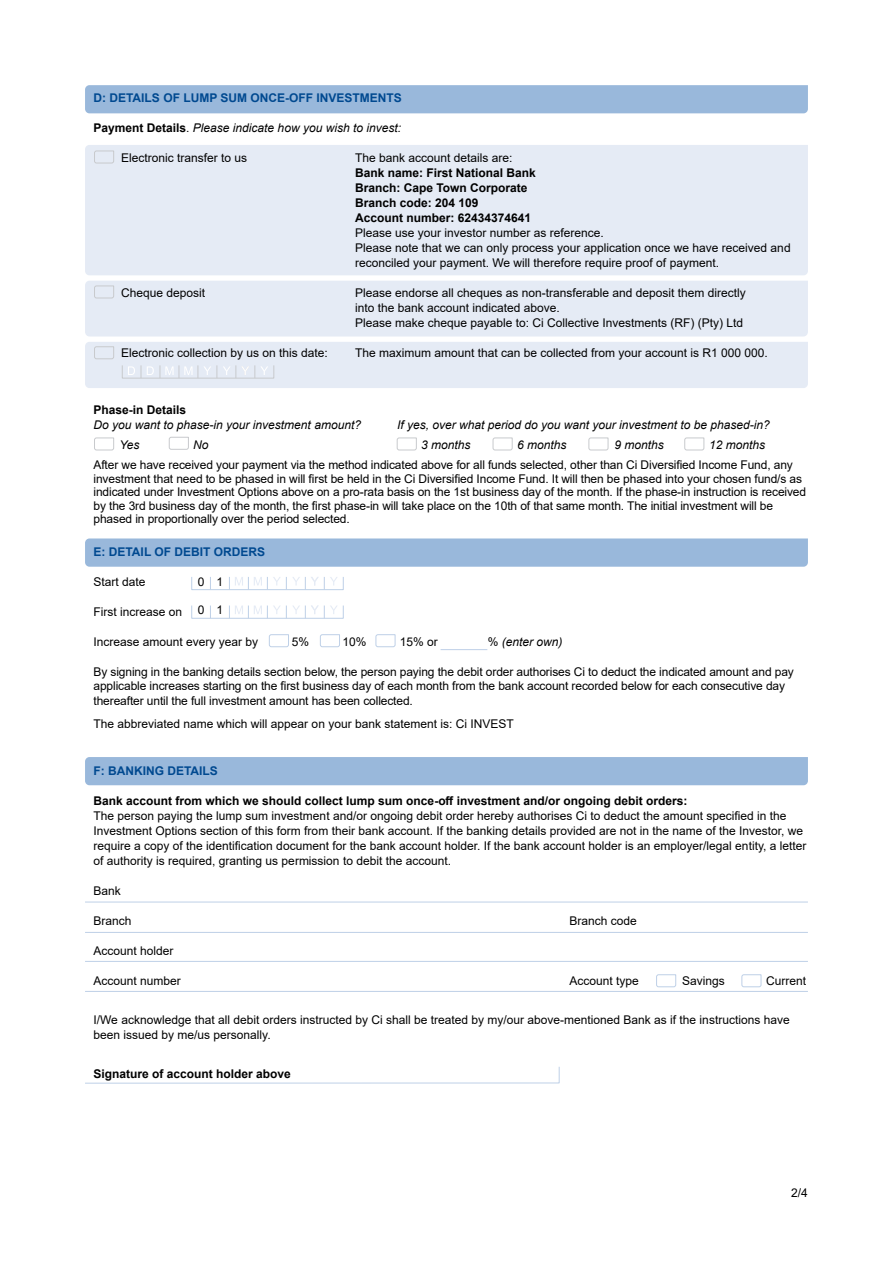
<style>
.page{position:relative;width:893px;height:1263px;background:#fff}
.page>*{position:absolute;margin:0;border:0;box-sizing:border-box;transform-origin:0 0}
.t1{font:12px/15px "Arial";color:#000}
.t2{font:700 12px/15px "Arial";color:#000}
.t3{font:italic 12px "Arial";color:#000}
.t4{font:700 12px "Arial";color:#004990}
.s1{font-weight:700;font-style:normal}
.s2{font-style:normal}
</style>
<div class="page">
<div style="left:85px;top:85px;width:723px;height:28px;background:#99b8db"></div>
<div style="left:85px;top:538px;width:723px;height:29px;background:#99b8db"></div>
<div style="left:85px;top:145px;width:723px;height:130px;background:#e5ebf5"></div>
<svg style="left:94px;top:150px;width:20px;height:14px"></svg>
<div style="left:85px;top:281px;width:723px;height:55px;background:#e5ebf5"></div>
<div style="left:85px;top:342px;width:723px;height:46px;background:#e5ebf5"></div>
<svg style="left:94px;top:437px;width:20px;height:14px"></svg>
<svg style="left:168px;top:436px;width:21px;height:14px"></svg>
<svg style="left:396px;top:437px;width:21px;height:14px"></svg>
<svg style="left:588px;top:437px;width:21px;height:14px"></svg>
<svg style="left:492px;top:437px;width:21px;height:14px"></svg>
<svg style="left:684px;top:437px;width:21px;height:14px"></svg>
<div style="left:191px;top:576px;width:153px;height:14px;border:1px solid #bed0e7"></div>
<div style="left:191px;top:605px;width:153px;height:14px;border:1px solid #bed0e7"></div>
<svg style="left:229px;top:577px;width:109px;height:13px"></svg>
<svg style="left:229px;top:605px;width:109px;height:13px"></svg>
<svg style="left:269px;top:634px;width:20px;height:13px"></svg>
<svg style="left:320px;top:634px;width:20px;height:13px"></svg>
<svg style="left:375px;top:634px;width:21px;height:13px"></svg>
<hr style="left:441px;top:649px;width:46px;height:1px;background:#bed0e7">
<div style="left:85px;top:757px;width:723px;height:28px;background:#99b8db"></div>
<hr style="left:85px;top:902px;width:723px;height:1px;background:#bed0e7">
<hr style="left:85px;top:932px;width:723px;height:1px;background:#bed0e7">
<hr style="left:85px;top:961px;width:723px;height:1px;background:#bed0e7">
<hr style="left:85px;top:991px;width:723px;height:1px;background:#bed0e7">
<svg style="left:85px;top:1067px;width:475px;height:17px"></svg>
<svg style="left:656px;top:974px;width:20px;height:13px"></svg>
<svg style="left:741px;top:974px;width:21px;height:13px"></svg>
<p class="t4" style="left:94px;top:89px;width:310px">D: DETAILS OF LUMP SUM ONCE-OFF INVESTMENTS</p>
<p class="t3" style="left:94px;top:120px;width:309px"><span class="s1">Payment Details</span><span class="s2">.</span> Please indicate how you wish to invest:</p>
<p class="t1" style="left:121px;top:150px;width:128px">Electronic transfer to us</p>
<p class="t1" style="left:355px;top:150px;width:159px">The bank account details are:</p>
<p class="t2" style="left:355px;top:165px;width:182px">Bank name: First National Bank<br>Branch: Cape Town Corporate<br>Branch code: 204 109<br>Account number: 62434374641</p>
<p class="t1" style="left:355px;top:225px;width:437px">Please use your investor number as reference.<br>Please note that we can only process your application once we have received and reconciled your payment. We will therefore require proof of payment.</p>
<p class="t1" style="left:121px;top:285px;width:86px">Cheque deposit</p>
<p class="t1" style="left:355px;top:285px;width:392px">Please endorse all cheques as non-transferable and deposit them directly into the bank account indicated above.<br>Please make cheque payable to: Ci Collective Investments (RF) (Pty) Ltd</p>
<p class="t1" style="left:121px;top:345px;width:208px">Electronic collection by us on this date:</p>
<p class="t1" style="left:355px;top:345px;width:414px">The maximum amount that can be collected from your account is R1 000 000.</p>
<p class="t2" style="left:94px;top:403px;width:94px">Phase-in Details</p>
<p class="t3" style="left:94px;top:417px;width:269px">Do you want to phase-in your investment amount?</p>
<p class="t3" style="left:397px;top:417px;width:374px">If yes, over what period do you want your investment to be phased-in?</p>
<p class="t3" style="left:120px;top:437px;width:22px">Yes</p>
<p class="t3" style="left:193px;top:437px;width:17px">No</p>
<p class="t3" style="left:421px;top:437px;width:51px">3 months</p>
<p class="t3" style="left:517px;top:437px;width:51px">6 months</p>
<p class="t3" style="left:615px;top:437px;width:51px">9 months</p>
<p class="t3" style="left:709px;top:437px;width:58px">12 months</p>
<p class="t1" style="left:94px;top:458px;width:714px;line-height:13.5px">After we have received your payment via the method indicated above for all funds selected, other than Ci Diversified Income Fund, any investment that need to be phased in will first be held in the Ci Diversified Income Fund. It will then be phased into your chosen fund/s as indicated under Investment Options above on a pro-rata basis on the 1st business day of the month. If the phase-in instruction is received by the 3rd business day of the month, the first phase-in will take place on the 10th of that same month. The initial investment will be phased in proportionally over the period selected.</p>
<p class="t4" style="left:94px;top:543px;width:173px">E: DETAIL OF DEBIT ORDERS</p>
<p class="t1" style="left:94px;top:574px;width:54px">Start date</p>
<p class="t1" style="left:94px;top:604px;width:90px">First increase on</p>
<p class="t1" style="left:94px;top:634px;width:166px">Increase amount every year by</p>
<p class="t1" style="left:292px;top:634px;width:19px">5%</p>
<p class="t1" style="left:342px;top:634px;width:26px">10%</p>
<p class="t1" style="left:400px;top:634px;width:40px">15% or</p>
<p class="t3" style="left:488px;top:634px;width:76px"><span class="s2">%</span> (enter own)</p>
<p class="t1" style="left:94px;top:664px;width:702px">By signing in the banking details section below, the person paying the debit order authorises Ci to deduct the indicated amount and pay applicable increases starting on the first business day of each month from the bank account recorded below for each consecutive day thereafter until the full investment amount has been collected.</p>
<p class="t1" style="left:94px;top:716px;width:422px">The abbreviated name which will appear on your bank statement is: Ci INVEST</p>
<p class="t1" style="left:198px;top:574px;width:27px">0 1</p>
<p class="t1" style="left:198px;top:602px;width:27px">0 1</p>
<p class="t4" style="left:94px;top:763px;width:126px">F: BANKING DETAILS</p>
<p class="t2" style="left:94px;top:794px;width:595px">Bank account from which we should collect lump sum once-off investment and/or ongoing debit orders:</p>
<p class="t1" style="left:94px;top:809px;width:714px">The person paying the lump sum investment and/or ongoing debit order hereby authorises Ci to deduct the amount specified in the Investment Options section of this form from their bank account. If the banking details provided are not in the name of the Investor, we require a copy of the identification document for the bank account holder. If the bank account holder is an employer/legal entity, a letter of authority is required, granting us permission to debit the account.</p>
<p class="t1" style="left:94px;top:884px;width:29px">Bank</p>
<p class="t1" style="left:94px;top:914px;width:40px">Branch</p>
<p class="t1" style="left:570px;top:914px;width:69px">Branch code</p>
<p class="t1" style="left:94px;top:944px;width:82px">Account holder</p>
<p class="t1" style="left:94px;top:974px;width:89px">Account number</p>
<p class="t1" style="left:570px;top:974px;width:71px">Account type</p>
<p class="t1" style="left:682px;top:974px;width:44px">Savings</p>
<p class="t1" style="left:766px;top:974px;width:42px">Current</p>
<p class="t1" style="left:94px;top:1012px;width:698px">I/We acknowledge that all debit orders instructed by Ci shall be treated by my/our above-mentioned Bank as if the instructions have been issued by me/us personally.</p>
<p class="t2" style="left:94px;top:1066px;width:199px">Signature of account holder above</p>
<p class="t1" style="left:791px;top:1185px;width:18px">2/4</p>
</div>
